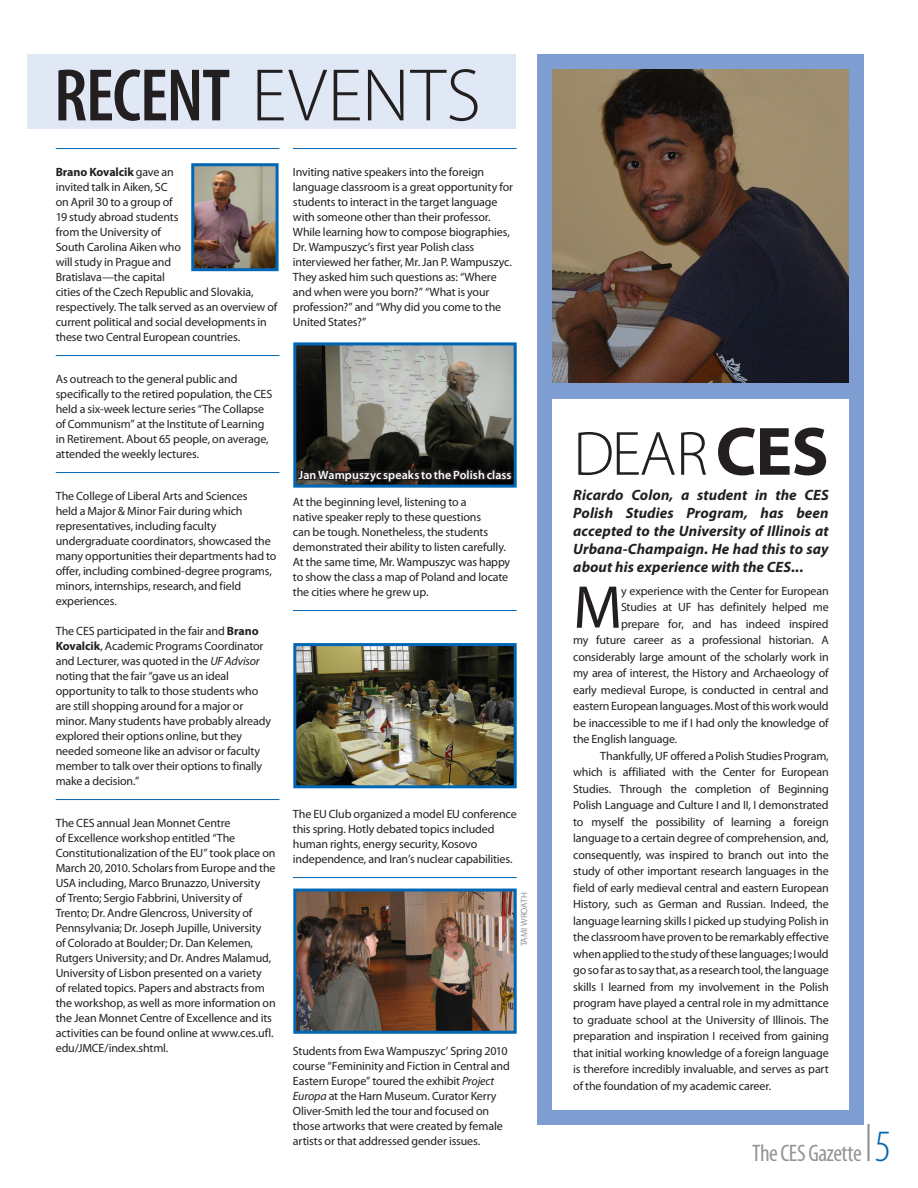
<style>
.page{position:relative;width:918px;height:1188px;background:#fff}
.page>*{position:absolute;margin:0;border:0;box-sizing:border-box;transform-origin:0 0}
.t1{font:600 condensed 75px "Myriad Pro";letter-spacing:-.02em;color:#231f20}
.t2{font:300 63px "Myriad Pro";color:#231f20}
.drop_cap{font:60.9px "Myriad Pro";color:#231f20}
.t3{font:condensed 24px "Myriad Pro";letter-spacing:-.025em;color:#939598}
.t4{font:italic 700 15px/18px "Myriad Pro";letter-spacing:.005em;color:#231f20;text-align:justify}
.rule_above{font:12px/15px "Myriad Pro";letter-spacing:-.01em;color:#231f20}
.drop_cap-2{font:12px "Myriad Pro";letter-spacing:-.01em;color:#231f20}
.t5{font:600 12px "Myriad Pro";letter-spacing:.01em;color:#fff}
.t6{font:9px "Myriad Pro";color:#939598}
.s1{font-weight:300;font-stretch:normal}
.s2{font-weight:700}
.s3{font-style:italic}
.s4{font-weight:700;font-size:69px}
.s5{font-weight:300;font-size:45px;color:#0166b3}
</style>
<div class="page">
<div style="left:538px;top:54px;width:326px;height:1071px;background:#7e9ed2"></div>
<hr style="left:56px;top:148px;width:223px;height:1px;background:#0166b3">
<hr style="left:56px;top:355px;width:223px;height:1px;background:#0166b3">
<hr style="left:56px;top:472px;width:223px;height:1px;background:#0166b3">
<hr style="left:56px;top:799px;width:223px;height:1px;background:#0166b3">
<hr style="left:293px;top:148px;width:224px;height:1px;background:#0166b3">
<hr style="left:293px;top:610px;width:224px;height:1px;background:#0166b3">
<hr style="left:293px;top:877px;width:224px;height:1px;background:#0166b3">
<div style="left:553px;top:387px;width:296px;height:723px;background:#fff"></div>
<img style="left:553px;top:69px;width:296px;height:314px">
<div style="left:538px;top:384px;width:326px;height:15px;background:#7e9ed2"></div>
<img style="left:297px;top:647px;width:216px;height:137px">
<div style="left:293px;top:643px;width:224px;height:145px;border:3px solid #0166b3"></div>
<img style="left:297px;top:893px;width:216px;height:137px">
<div style="left:293px;top:889px;width:224px;height:145px;border:3px solid #0166b3"></div>
<div style="left:27px;top:54px;width:489px;height:75px;background:#e1e8f5"></div>
<img style="left:195px;top:167px;width:80px;height:100px">
<div style="left:191px;top:163px;width:88px;height:108px;border:3px solid #0166b3"></div>
<img style="left:297px;top:346px;width:216px;height:77px">
<div style="left:293px;top:342px;width:224px;height:146px;border:3px solid #0166b3"></div>
<svg style="left:295px;top:423px;width:220px;height:65px;background:#303434"></svg>
<hr style="left:867px;top:1124px;width:3px;height:37px;background:#939598">
<p class="t1" style="left:54px;top:49px;width:429px">RECENT <span class="s1">EVENTS</span></p>
<p class="rule_above" style="left:56px;top:165px;width:223px"><span class="s2">Brano Kovalcik</span> gave an<br>invited talk in Aiken, SC<br>on April 30 to a group of<br>19 study abroad students<br>from the University of<br>South Carolina Aiken who<br>will study in Prague and<br>Bratislava—the capital<br>cities of the Czech Republic and Slovakia, respectively. The talk served as an overview of current political and social developments in these two Central European countries.</p>
<p class="rule_above" style="left:56px;top:372px;width:218px">As outreach to the general public and specifically to the retired population, the CES held a six-week lecture series “The Collapse of Communism” at the Institute of Learning in Retirement. About 65 people, on average, attended the weekly lectures.</p>
<p class="rule_above" style="left:56px;top:489px;width:222px">The College of Liberal Arts and Sciences<br>held a Major &amp; Minor Fair during which representatives, including faculty undergraduate coordinators, showcased the many opportunities their departments had to offer, including combined-degree programs, minors, internships, research, and field experiences.</p>
<p class="rule_above" style="left:56px;top:624px;width:217px">The CES participated in the fair and <span class="s2">Brano Kovalcik</span>, Academic Programs Coordinator and Lecturer, was quoted in the <span class="s3">UF Advisor </span>noting that the fair “gave us an ideal opportunity to talk to those students who are still shopping around for a major or minor. Many students have probably already explored their options online, but they needed someone like an advisor or faculty member to talk over their options to finally make a decision.”</p>
<p class="rule_above" style="left:56px;top:816px;width:221px">The CES annual Jean Monnet Centre<br>of Excellence workshop entitled “The Constitutionalization of the EU” took place on March 20, 2010. Scholars from Europe and the USA including, Marco Brunazzo, University<br>of Trento; Sergio Fabbrini, University of Trento; Dr. Andre Glencross, University of Pennsylvania; Dr. Joseph Jupille, University<br>of Colorado at Boulder; Dr. Dan Kelemen, Rutgers University; and Dr. Andres Malamud, University of Lisbon presented on a variety<br>of related topics. Papers and abstracts from the workshop, as well as more information on the Jean Monnet Centre of Excellence and its activities can be found online at www.ces.ufl. edu/JMCE/index.shtml.</p>
<p class="rule_above" style="left:293px;top:165px;width:222px">Inviting native speakers into the foreign language classroom is a great opportunity for students to interact in the target language with someone other than their professor.<br>While learning how to compose biographies, Dr. Wampuszyc’s first year Polish class interviewed her father, Mr. Jan P. Wampuszyc.<br>They asked him such questions as: “Where and when were you born?” “What is your profession?” and “Why did you come to the United States?”</p>
<p class="t5" style="left:299px;top:468px;width:215px">Jan Wampuszyc speaks to the Polish class</p>
<p class="rule_above" style="left:293px;top:495px;width:219px">At the beginning level, listening to a<br>native speaker reply to these questions<br>can be tough. Nonetheless, the students demonstrated their ability to listen carefully.<br>At the same time, Mr. Wampuszyc was happy to show the class a map of Poland and locate the cities where he grew up.</p>
<p class="rule_above" style="left:293px;top:807px;width:225px">The EU Club organized a model EU conference this spring. Hotly debated topics included human rights, energy security, Kosovo independence, and Iran’s nuclear capabilities.</p>
<p class="t6" style="left:519px;top:946px;width:54px;rotate:-90deg">Tami Wroath</p>
<p class="rule_above" style="left:293px;top:1044px;width:218px">Students from Ewa Wampuszyc’ Spring 2010 course “Femininity and Fiction in Central and Eastern Europe” toured the exhibit <span class="s3">Project Europa</span> at the Harn Museum. Curator Kerry Oliver-Smith led the tour and focused on those artworks that were created by female artists or that addressed gender issues.</p>
<p class="t2" style="left:573px;top:419px;width:257px">DEAR <span class="s4">CES</span></p>
<p class="t4" style="left:573px;top:486px;width:257px">Ricardo Colon, a student in the CES Polish Studies Program, has been accepted to the University of Illinois at Urbana-Champaign. He had this to say about his experience with the CES...</p>
<p class="drop_cap" style="left:573px;top:574px;width:51px">M</p>
<p class="drop_cap-2" style="left:621px;top:584px;width:209px">y experience with the Center for European</p>
<p class="drop_cap-2" style="left:621px;top:601px;width:209px">Studies at UF has definitely helped me</p>
<p class="drop_cap-2" style="left:621px;top:617px;width:209px">prepare for, and has indeed inspired</p>
<p class="drop_cap-2" style="left:573px;top:634px;width:257px">my future career as a professional historian. A</p>
<p class="drop_cap-2" style="left:573px;top:650px;width:257px">considerably large amount of the scholarly work in</p>
<p class="drop_cap-2" style="left:573px;top:667px;width:257px">my area of interest, the History and Archaeology of</p>
<p class="drop_cap-2" style="left:573px;top:683px;width:257px">early medieval Europe, is conducted in central and</p>
<p class="drop_cap-2" style="left:573px;top:700px;width:257px">eastern European languages. Most of this work would</p>
<p class="drop_cap-2" style="left:573px;top:716px;width:257px">be inaccessible to me if I had only the knowledge of</p>
<p class="drop_cap-2" style="left:573px;top:733px;width:106px">the English language.</p>
<p class="rule_above" style="left:573px;top:748px;width:257px;line-height:16.5px;text-align:justify;text-indent:27px">Thankfully, UF offered a Polish Studies Program, which is affiliated with the Center for European Studies. Through the completion of Beginning Polish Language and Culture I and II, I demonstrated to myself the possibility of learning a foreign language to a certain degree of comprehension, and, consequently, was inspired to branch out into the study of other important research languages in the field of early medieval central and eastern European History, such as German and Russian. Indeed, the language learning skills I picked up studying Polish in the classroom have proven to be remarkably effective when applied to the study of these languages; I would go so far as to say that, as a research tool, the language skills I learned from my involvement in the Polish program have played a central role in my admittance to graduate school at the University of Illinois. The preparation and inspiration I received from gaining that initial working knowledge of a foreign language is therefore incredibly invaluable, and serves as part of the foundation of my academic career.</p>
<h3 class="t3" style="left:752px;top:1139px;width:140px">The CES Gazette <span class="s5">5</span></h3>
</div>
